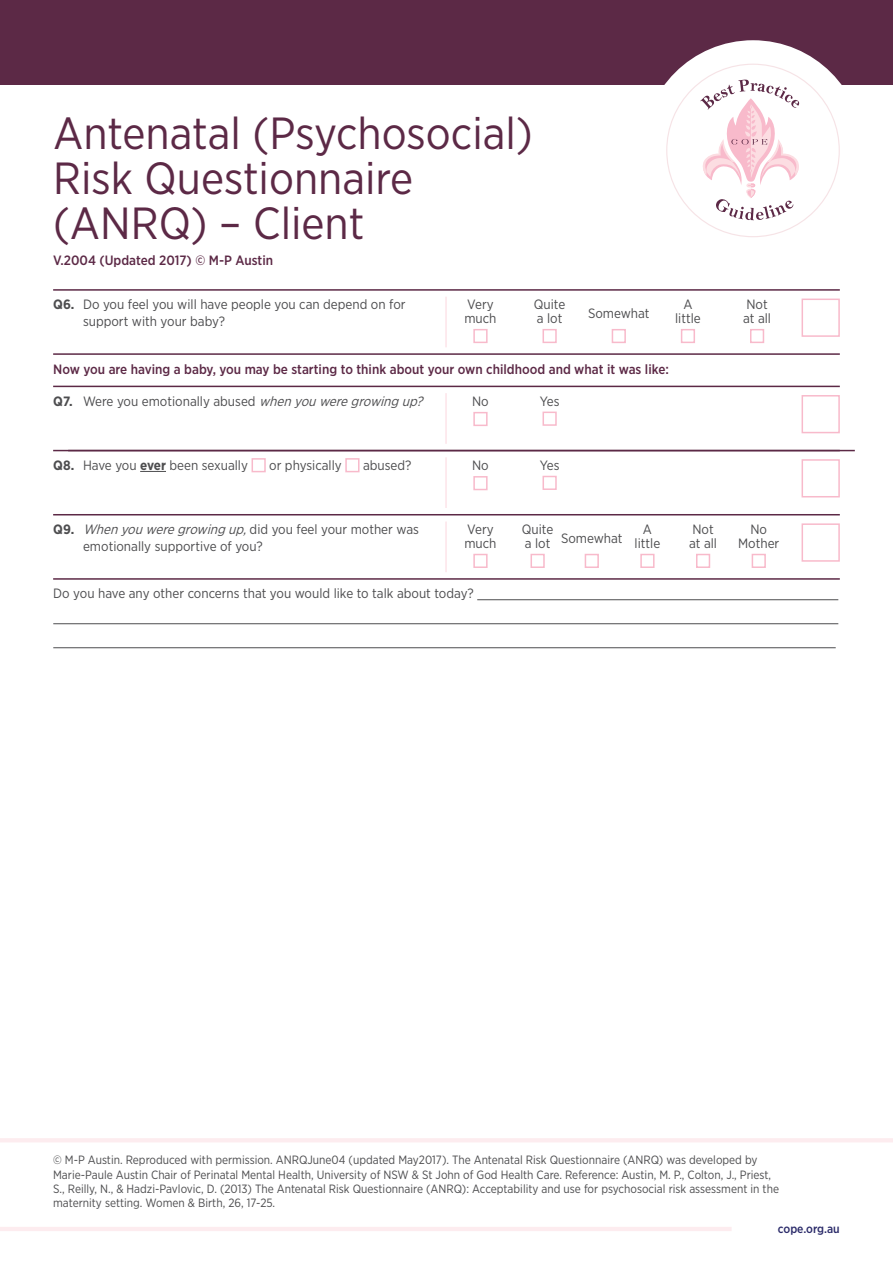
<style>
.page{position:relative;width:893px;height:1263px;background:#fff}
.page>*{position:absolute;margin:0;border:0;box-sizing:border-box;transform-origin:0 0}
.t1{font:45px/45px "Gotham Narrow";color:#5c2946}
.t2{font:13.5px/13.5px "Gotham Narrow";color:#4d4d4f}
.t3{font:500 13.5px "Gotham Narrow";color:#5c2946}
.t4{font:12px/14.4px "Gotham Narrow";color:#4d4d4f}
.t5{font:500 12px "Gotham Narrow";color:#2a2a69}
.s1{font-weight:700}
.s2{font-style:italic}
</style>
<div class="page">
<hr style="left:0;top:1227px;width:732px;height:4px;background:#fdecef">
<div style="left:0;top:0;width:893px;height:85px;background:#5c2946"></div>
<div style="left:643px;top:40px;width:220px;height:221px;background:#fff;border-radius:50%"></div>
<svg style="left:666px;top:64px;width:174px;height:173px"></svg>
<hr style="left:0;top:1138px;width:893px;height:4px;background:#fdecef">
<div style="left:473px;top:476px;width:15px;height:14px;border:2px solid #f8bacb"></div>
<div style="left:542px;top:476px;width:15px;height:14px;border:2px solid #f8bacb"></div>
<div style="left:801px;top:395px;width:39px;height:38px;border:2px solid #f8bacb"></div>
<hr style="left:445px;top:393px;width:2px;height:51px;background:#fde4e9">
<div style="left:801px;top:459px;width:39px;height:38px;border:2px solid #f8bacb"></div>
<hr style="left:445px;top:457px;width:2px;height:51px;background:#fde4e9">
<div style="left:801px;top:523px;width:39px;height:39px;border:2px solid #f8bacb"></div>
<hr style="left:445px;top:521px;width:2px;height:51px;background:#fde4e9">
<div style="left:473px;top:412px;width:15px;height:14px;border:2px solid #f8bacb"></div>
<div style="left:542px;top:412px;width:15px;height:14px;border:2px solid #f8bacb"></div>
<hr style="left:53px;top:386px;width:787px;height:1px;background:#5c2946">
<hr style="left:68px;top:450px;width:787px;height:1px;background:#5c2946">
<hr style="left:53px;top:514px;width:787px;height:1px;background:#5c2946">
<svg style="left:140px;top:471px;width:26px;height:1px"></svg>
<div style="left:252px;top:458px;width:14px;height:14px;border:2px solid #f8bacb"></div>
<div style="left:345px;top:458px;width:14px;height:14px;border:2px solid #f8bacb"></div>
<hr style="left:53px;top:450px;width:787px;height:1px;background:#5c2946">
<hr style="left:477px;top:599px;width:361px;height:1px;background:#4d4d4f">
<hr style="left:53px;top:623px;width:785px;height:1px;background:#4d4d4f">
<hr style="left:53px;top:647px;width:783px;height:1px;background:#4d4d4f">
<hr style="left:53px;top:578px;width:787px;height:2px;background:#5c2946">
<div style="left:473px;top:554px;width:15px;height:14px;border:2px solid #f8bacb"></div>
<div style="left:530px;top:554px;width:15px;height:14px;border:2px solid #f8bacb"></div>
<div style="left:585px;top:554px;width:14px;height:14px;border:2px solid #f8bacb"></div>
<div style="left:640px;top:554px;width:15px;height:14px;border:2px solid #f8bacb"></div>
<div style="left:696px;top:554px;width:14px;height:14px;border:2px solid #f8bacb"></div>
<div style="left:752px;top:554px;width:14px;height:14px;border:2px solid #f8bacb"></div>
<div style="left:473px;top:329px;width:15px;height:14px;border:2px solid #f8bacb"></div>
<div style="left:542px;top:329px;width:15px;height:14px;border:2px solid #f8bacb"></div>
<div style="left:612px;top:329px;width:14px;height:14px;border:2px solid #f8bacb"></div>
<div style="left:681px;top:329px;width:14px;height:14px;border:2px solid #f8bacb"></div>
<div style="left:750px;top:329px;width:14px;height:14px;border:2px solid #f8bacb"></div>
<hr style="left:53px;top:353px;width:787px;height:2px;background:#5c2946">
<div style="left:801px;top:299px;width:39px;height:38px;border:2px solid #f8bacb"></div>
<hr style="left:53px;top:289px;width:787px;height:2px;background:#5c2946">
<hr style="left:445px;top:297px;width:2px;height:50px;background:#fde4e9">
<h1 class="t1" style="left:53px;top:109px;width:481px">Antenatal (Psychosocial)<br>Risk Questionnaire (ANRQ) – Client</h1>
<p class="t3" style="left:53px;top:252px;width:221px">V.2004 (Updated 2017) © M-P Austin</p>
<p class="t2" style="left:83px;top:296px;width:324px;line-height:16.5px;text-indent:-30px"><span class="s1">Q6.</span> Do you feel you will have people you can depend on for support with your baby?</p>
<p class="t2" style="left:464px;top:298px;width:34px">Very much</p>
<p class="t2" style="left:534px;top:298px;width:33px">Quite a lot</p>
<p class="t2" style="left:588px;top:307px;width:63px">Somewhat</p>
<p class="t2" style="left:675px;top:298px;width:27px;text-align:center">A little</p>
<p class="t2" style="left:743px;top:298px;width:29px">Not at all</p>
<p class="t3" style="left:53px;top:361px;width:617px">Now you are having a baby, you may be starting to think about your own childhood and what it was like:</p>
<p class="t2" style="left:53px;top:394px;width:375px"><span class="s1">Q7.</span> Were you emotionally abused <span class="s2">whenyouweregrowingup?</span></p>
<p class="t2" style="left:472px;top:394px;width:18px">No</p>
<p class="t2" style="left:540px;top:394px;width:21px">Yes</p>
<p class="t2" style="left:53px;top:458px;width:196px"><span class="s1">Q8.</span> Have you <span class="s1">ever</span> been sexually</p>
<p class="t2" style="left:269px;top:458px;width:74px">or physically</p>
<p class="t2" style="left:363px;top:458px;width:50px">abused?</p>
<p class="t2" style="left:472px;top:458px;width:18px">No</p>
<p class="t2" style="left:540px;top:458px;width:21px">Yes</p>
<p class="t2" style="left:83px;top:521px;width:337px;line-height:16.5px;text-indent:-30px"><span class="s1">Q9.</span> <span class="s2">Whenyouweregrowingup,</span>did you feel your mother was emotionally supportive of you?</p>
<p class="t2" style="left:53px;top:587px;width:422px">Do you have any other concerns that you would like to talk about today?</p>
<p class="t2" style="left:464px;top:522px;width:34px">Very much</p>
<p class="t2" style="left:522px;top:522px;width:33px">Quite</p>
<p class="t2" style="left:525px;top:531px;width:99px">a lot Somewhat</p>
<p class="t2" style="left:635px;top:522px;width:27px;text-align:center">A little</p>
<p class="t2" style="left:689px;top:522px;width:29px">Not at all</p>
<p class="t2" style="left:738px;top:522px;width:43px;text-align:center">No<br>Mother</p>
<p class="t4" style="left:53px;top:1152px;width:727px">© M-P Austin. Reproduced with permission. ANRQJune04 (updated May2017). The Antenatal Risk Questionnaire (ANRQ) was developed by Marie‑Paule Austin Chair of Perinatal Mental Health, University of NSW &amp; St John of God Health Care. Reference: Austin, M. P., Colton, J., Priest, S., Reilly, N., &amp; Hadzi‑Pavlovic, D. (2013) The Antenatal Risk Questionnaire (ANRQ): Acceptability and use for psychosocial risk assessment in the maternity setting. Women &amp; Birth, 26, 17-25.</p>
<p class="t5" style="left:778px;top:1221px;width:63px">cope.org.au</p>
</div>
